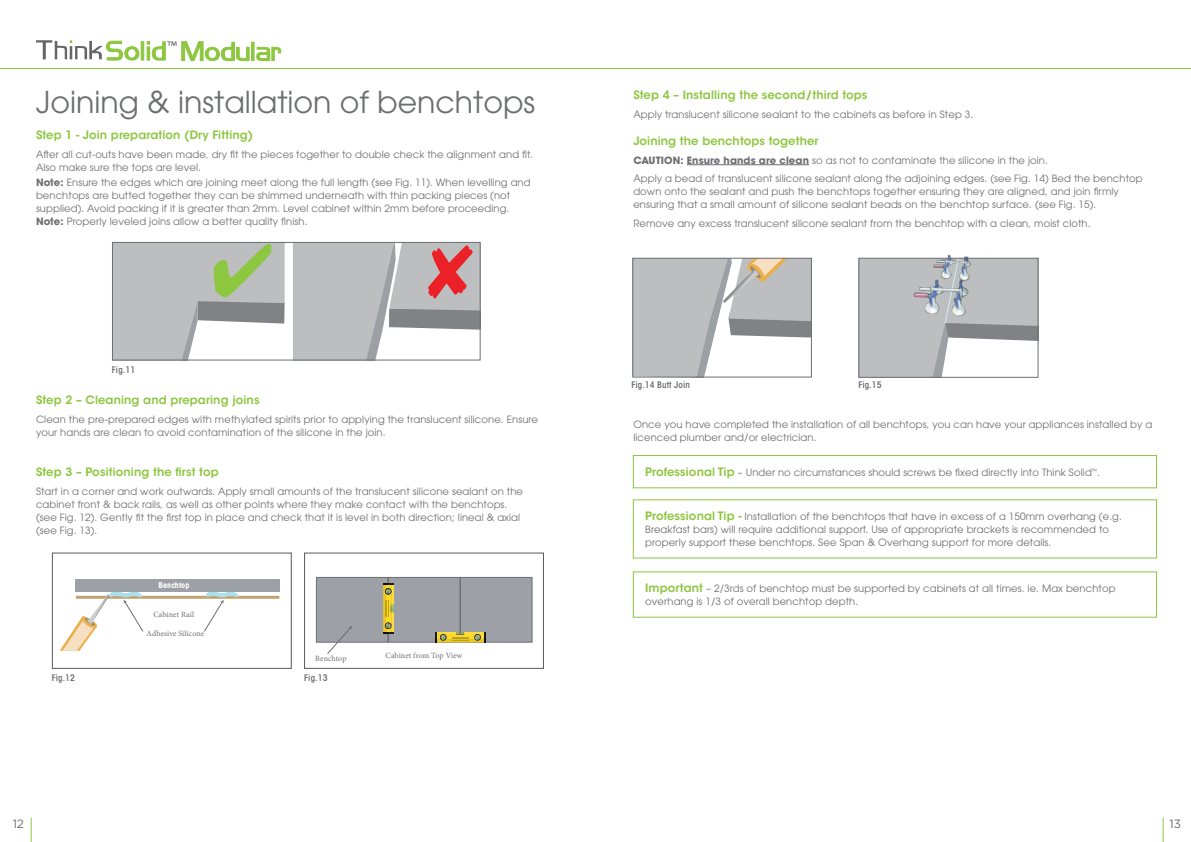
<style>
.page{position:relative;width:1191px;height:842px;background:#fff}
.page>*{position:absolute;margin:0;border:0;box-sizing:border-box;transform-origin:0 0}
.t1{font:30px "ITC Avant Garde Pro";color:#6d6e71}
.t2{font:12px "Gotham";color:#6d6e71}
.Subhead{font:600 11.5px "ITC Avant Garde Std";letter-spacing:.01em;color:#8dc63f}
.body_copy{font:10px/13px "ITC Avant Garde Pro";letter-spacing:.01em;color:#6d6e71}
.body_copy-2{font:600 condensed 9px "ITC Avant Garde Std";letter-spacing:.01em;color:#6d6e71}
.body_copy-3{font:8px "Minion Pro";letter-spacing:.005em;color:#6d6e71}
.body_copy-4{font:700 condensed 8px "ITC Avant Garde Std";letter-spacing:.01em;color:#fff}
.s1{font-weight:700}
.s2{font-family:"ITC Avant Garde Std";font-weight:600;font-size:11.5px;color:#8dc63f}
</style>
<div class="page">
<div style="left:141px;top:41px;width:3px;height:19px;border:1px solid #8dc63f"></div>
<svg style="left:36px;top:40px;width:103px;height:21px"></svg>
<svg style="left:147px;top:41px;width:103px;height:21px"></svg>
<div style="left:251px;top:42px;width:3px;height:19px;border:1px solid #8dc63f"></div>
<svg style="left:256px;top:47px;width:25px;height:14px"></svg>
<hr style="left:0;top:68px;width:1191px;height:1px;background:#8dc63f">
<svg style="left:31px;top:818px;width:1px;height:24px"></svg>
<svg style="left:1162px;top:818px;width:1px;height:24px"></svg>
<div style="left:316px;top:577px;width:72px;height:65px;background:#9da0a6;border:1px solid #6d6e71"></div>
<div style="left:388px;top:577px;width:72px;height:65px;background:#9da0a6;border:1px solid #6d6e71"></div>
<div style="left:460px;top:577px;width:72px;height:65px;background:#9da0a6;border:1px solid #6d6e71"></div>
<hr style="left:687px;top:164px;width:122px;height:1px;background:#6d6e71">
<div style="left:633px;top:455px;width:524px;height:33px;border:1px solid #8dc63f"></div>
<div style="left:633px;top:571px;width:524px;height:47px;border:1px solid #8dc63f"></div>
<svg style="left:634px;top:260px;width:175px;height:115px"></svg>
<div style="left:632px;top:258px;width:179px;height:119px;border:1px solid #6d6e71"></div>
<svg style="left:860px;top:260px;width:176px;height:116px"></svg>
<div style="left:858px;top:258px;width:180px;height:120px;border:1px solid #6d6e71"></div>
<img style="left:903px;top:254px;width:85px;height:69px">
<svg style="left:114px;top:244px;width:171px;height:114px"></svg>
<svg style="left:293px;top:244px;width:185px;height:114px;background:#c2b9bb"></svg>
<div style="left:112px;top:242px;width:368px;height:118px;border:1px solid #6d6e71"></div>
<div style="left:52px;top:553px;width:239px;height:116px;border:1px solid #58595b"></div>
<div style="left:304px;top:553px;width:240px;height:116px;border:1px solid #58595b"></div>
<hr style="left:76px;top:596px;width:203px;height:3px;background:#c4a373">
<div style="left:75px;top:579px;width:205px;height:12px;background:#9da0a6"></div>
<svg style="left:204px;top:591px;width:36px;height:41px"></svg>
<svg style="left:60px;top:591px;width:84px;height:60px"></svg>
<svg style="left:435px;top:632px;width:50px;height:10px"></svg>
<svg style="left:383px;top:584px;width:10px;height:49px"></svg>
<svg style="left:327px;top:626px;width:25px;height:28px"></svg>
<p class="t1" style="left:36px;top:83px;width:501px">Joining &amp; installation of benchtops</p>
<p class="Subhead" style="left:36px;top:127px;width:219px">Step 1 - Join preparation (Dry Fitting)</p>
<p class="body_copy" style="left:36px;top:147px;width:498px">After all cut-outs have been made, dry fit the pieces together to double check the alignment and fit.<br>Also make sure the tops are level.</p>
<p class="body_copy" style="left:36px;top:176px;width:496px"><span class="s1">Note:</span> Ensure the edges which are joining meet along the full length (see Fig. 11). When levelling and benchtops are butted together they can be shimmed underneath with thin packing pieces (not supplied). Avoid packing if it is greater than 2mm. Level cabinet within 2mm before proceeding.<br><span class="s1">Note:</span> Properly leveled joins allow a better quality finish.</p>
<p class="body_copy-2" style="left:112px;top:364px;width:25px">Fig.11</p>
<p class="Subhead" style="left:36px;top:393px;width:225px">Step 2 – Cleaning and preparing joins</p>
<p class="body_copy" style="left:36px;top:413px;width:503px">Clean the pre-prepared edges with methylated spirits prior to applying the translucent silicone. Ensure your hands are clean to avoid contamination of the silicone in the join.</p>
<p class="Subhead" style="left:36px;top:465px;width:184px">Step 3 – Positioning the first top</p>
<p class="body_copy" style="left:36px;top:485px;width:488px">Start in a corner and work outwards. Apply small amounts of the translucent silicone sealant on the cabinet front &amp; back rails, as well as other points where they make contact with the benchtops. (see Fig. 12). Gently fit the first top in place and check that it is level in both direction; lineal &amp; axial (see Fig. 13).</p>
<p class="body_copy-4" style="left:159px;top:580px;width:32px">Benchtop</p>
<p class="body_copy-3" style="left:153px;top:609px;width:42px">Cabinet Rail</p>
<p class="body_copy-3" style="left:147px;top:628px;width:59px">Adhesive Silicone</p>
<p class="body_copy-3" style="left:315px;top:653px;width:33px">Benchtop</p>
<p class="body_copy-3" style="left:386px;top:650px;width:78px">Cabinet from Top View</p>
<p class="body_copy-2" style="left:52px;top:672px;width:25px">Fig.12</p>
<p class="body_copy-2" style="left:304px;top:672px;width:25px">Fig.13</p>
<p class="Subhead" style="left:633px;top:88px;width:236px">Step 4 – Installing the second/third tops</p>
<p class="body_copy" style="left:633px;top:108px;width:341px">Apply translucent silicone sealant to the cabinets as before in Step 3.</p>
<p class="Subhead" style="left:633px;top:134px;width:187px">Joining the benchtops together</p>
<p class="body_copy" style="left:633px;top:153px;width:416px"><span class="s1">CAUTION: Ensure hands are clean</span> so as not to contaminate the silicone in the join.</p>
<p class="body_copy" style="left:633px;top:172px;width:511px">Apply a bead of translucent silicone sealant along the adjoining edges. (see Fig. 14) Bed the benchtop down onto the sealant and push the benchtops together ensuring they are aligned, and join firmly ensuring that a small amount of silicone sealant beads on the benchtop surface. (see Fig. 15).</p>
<p class="body_copy" style="left:633px;top:217px;width:459px">Remove any excess translucent silicone sealant from the benchtop with a clean, moist cloth.</p>
<p class="body_copy-2" style="left:631px;top:379px;width:60px">Fig.14 Butt Join</p>
<p class="body_copy-2" style="left:858px;top:379px;width:25px">Fig.15</p>
<p class="body_copy" style="left:633px;top:418px;width:520px">Once you have completed the installation of all benchtops, you can have your appliances installed by a licenced plumber and/or electrician.</p>
<p class="body_copy" style="left:645px;top:466px;width:456px"><span class="s2">Professional Tip</span> – Under no circumstances should screws be fixed directly into Think Solid<sup>™</sup>.</p>
<p class="body_copy" style="left:645px;top:510px;width:478px"><span class="s2">Professional Tip -</span> Installation of the benchtops that have in excess of a 150mm overhang (e.g.<br>Breakfast bars) will require additional support. Use of appropriate brackets is recommended to properly support these benchtops. See Span &amp; Overhang support for more details.</p>
<p class="body_copy" style="left:645px;top:582px;width:472px"><span class="s2">Important</span> – 2/3rds of benchtop must be supported by cabinets at all times. ie. Max benchtop overhang is 1/3 of overall benchtop depth.</p>
<p class="t2" style="left:13px;top:816px;width:13px">12</p>
<p class="t2" style="left:1169px;top:816px;width:13px">13</p>
</div>
